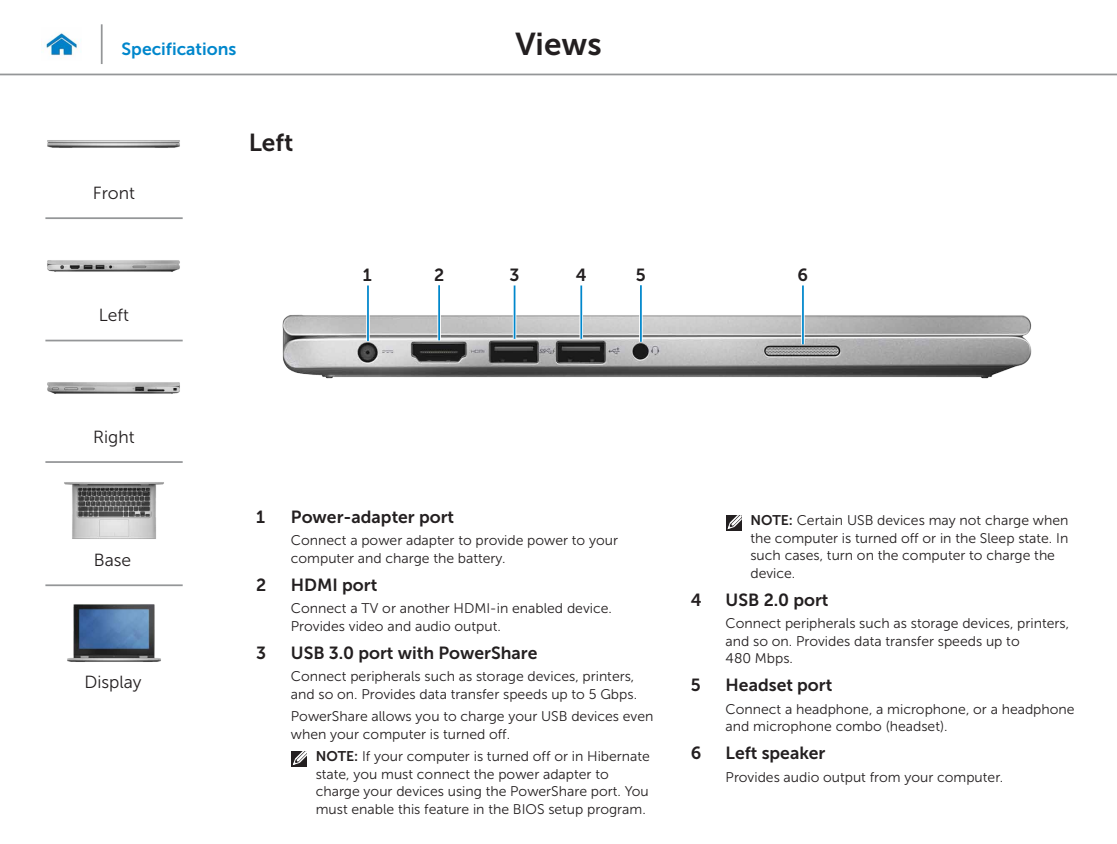
<style>
.page{position:relative;width:1117px;height:844px;background:#fff}
.page>*{position:absolute;margin:0;border:0;box-sizing:border-box;transform-origin:0 0}
.t1{font:31.5px "Museo Sans For Dell 700";color:#231f20}
.Head2{font:24.5px "Museo Sans For Dell 700";color:#231f20}
.Callout_Head{font:17.5px "Museo Sans For Dell 700";color:#231f20}
.t2{font:17.5px "Museo Sans For Dell 300";color:#231f20}
.t3{font:17.5px "Museo Sans For Dell 700";color:#0087cc}
.Callout-L{font:17.5px "Museo Sans For Dell 700";color:#231f20}
.Callout_description{font:14px/17.5px "Museo Sans For Dell 300";color:#231f20}
.Note{font:14px/17.5px "Museo Sans For Dell 300";color:#231f20}
.s1{font-family:"Museo Sans For Dell 700"}
</style>
<div class="page">
<hr style="left:0;top:74px;width:1116px;height:1px;background:#949698">
<img style="left:46px;top:33px;width:33px;height:26px">
<div style="left:291px;top:751px;width:16px;height:15px;background:#231f20"></div>
<svg style="left:293px;top:751px;width:14px;height:14px"></svg>
<div style="left:725px;top:515px;width:16px;height:16px;background:#231f20"></div>
<svg style="left:727px;top:515px;width:14px;height:14px"></svg>
<img style="left:282px;top:314px;width:750px;height:65px">
<hr style="left:366px;top:285px;width:3px;height:56px;background:#fff">
<hr style="left:367px;top:285px;width:2px;height:56px;background:#0087cc">
<svg style="left:437px;top:314px;width:4px;height:26px"></svg>
<hr style="left:438px;top:285px;width:2px;height:55px;background:#0087cc">
<svg style="left:512px;top:285px;width:4px;height:54px"></svg>
<hr style="left:513px;top:285px;width:2px;height:54px;background:#0087cc">
<svg style="left:579px;top:285px;width:4px;height:54px"></svg>
<hr style="left:580px;top:285px;width:2px;height:54px;background:#0087cc">
<hr style="left:639px;top:285px;width:3px;height:57px;background:#fff">
<hr style="left:640px;top:285px;width:1px;height:57px;background:#0087cc">
<hr style="left:801px;top:285px;width:3px;height:59px;background:#fff">
<hr style="left:801px;top:285px;width:2px;height:59px;background:#0087cc">
<hr style="left:101px;top:24px;width:2px;height:40px;background:#949698">
<img style="left:47px;top:140px;width:133px;height:8px">
<img style="left:47px;top:260px;width:133px;height:12px">
<img style="left:47px;top:382px;width:133px;height:12px">
<img style="left:64px;top:482px;width:100px;height:57px">
<img style="left:67px;top:604px;width:94px;height:58px">
<hr style="left:45px;top:217px;width:138px;height:2px;background:#949698">
<hr style="left:45px;top:339px;width:138px;height:2px;background:#949698">
<hr style="left:45px;top:461px;width:138px;height:2px;background:#949698">
<hr style="left:45px;top:584px;width:138px;height:2px;background:#949698">
<p class="t3" style="left:122px;top:39px;width:116px">Specifications</p>
<h1 class="t1" style="left:515px;top:26px;width:88px">Views</h1>
<p class="t2" style="left:93px;top:183px;width:44px">Front</p>
<p class="t2" style="left:99px;top:305px;width:32px">Left</p>
<p class="t2" style="left:93px;top:428px;width:43px">Right</p>
<p class="t2" style="left:94px;top:550px;width:39px">Base</p>
<p class="t2" style="left:84px;top:672px;width:59px">Display</p>
<p class="Head2" style="left:249px;top:128px;width:46px">Left</p>
<p class="Callout-L" style="left:363px;top:265px;width:10px">1</p>
<p class="Callout-L" style="left:434px;top:265px;width:12px">2</p>
<p class="Callout-L" style="left:509px;top:265px;width:12px">3</p>
<p class="Callout-L" style="left:575px;top:265px;width:12px">4</p>
<p class="Callout-L" style="left:635px;top:265px;width:11px">5</p>
<p class="Callout-L" style="left:797px;top:265px;width:12px">6</p>
<p class="Callout_Head" style="left:256px;top:506px;width:10px">1</p>
<p class="Callout_Head" style="left:291px;top:506px;width:165px">Power-adapter port</p>
<p class="Callout_description" style="left:291px;top:531px;width:328px">Connect a power adapter to provide power to your computer and charge the battery.</p>
<p class="Callout_Head" style="left:256px;top:574px;width:12px">2</p>
<p class="Callout_Head" style="left:291px;top:574px;width:88px">HDMI port</p>
<p class="Callout_description" style="left:291px;top:599px;width:322px">Connect a TV or another HDMI‑in enabled device.<br>Provides video and audio output.</p>
<p class="Callout_Head" style="left:256px;top:642px;width:12px">3</p>
<p class="Callout_Head" style="left:291px;top:642px;width:248px">USB 3.0 port with PowerShare</p>
<p class="Callout_description" style="left:291px;top:667px;width:347px">Connect peripherals such as storage devices, printers, and so on. Provides data transfer speeds up to 5 Gbps.</p>
<p class="Callout_description" style="left:291px;top:707px;width:364px">PowerShare allows you to charge your USB devices even when your computer is turned off.</p>
<p class="Note" style="left:315px;top:747px;width:335px"><span class="s1">NOTE:</span> If your computer is turned off or in Hibernate state, you must connect the power adapter to charge your devices using the PowerShare port. You must enable this feature in the BIOS setup program.</p>
<p class="Note" style="left:750px;top:511px;width:319px"><span class="s1">NOTE:</span> Certain USB devices may not charge when the computer is turned off or in the Sleep state. In such cases, turn on the computer to charge the device.</p>
<p class="Callout_Head" style="left:690px;top:590px;width:12px">4</p>
<p class="Callout_Head" style="left:725px;top:590px;width:104px">USB 2.0 port</p>
<p class="Callout_description" style="left:725px;top:614px;width:345px">Connect peripherals such as storage devices, printers, and so on. Provides data transfer speeds up to<br>480 Mbps.</p>
<p class="Callout_Head" style="left:690px;top:675px;width:11px">5</p>
<p class="Callout_Head" style="left:725px;top:675px;width:108px">Headset port</p>
<p class="Callout_description" style="left:725px;top:700px;width:350px">Connect a headphone, a microphone, or a headphone and microphone combo (headset).</p>
<p class="Callout_Head" style="left:690px;top:743px;width:12px">6</p>
<p class="Callout_Head" style="left:725px;top:743px;width:101px">Left speaker</p>
<p class="Callout_description" style="left:725px;top:768px;width:279px">Provides audio output from your computer.</p>
</div>
